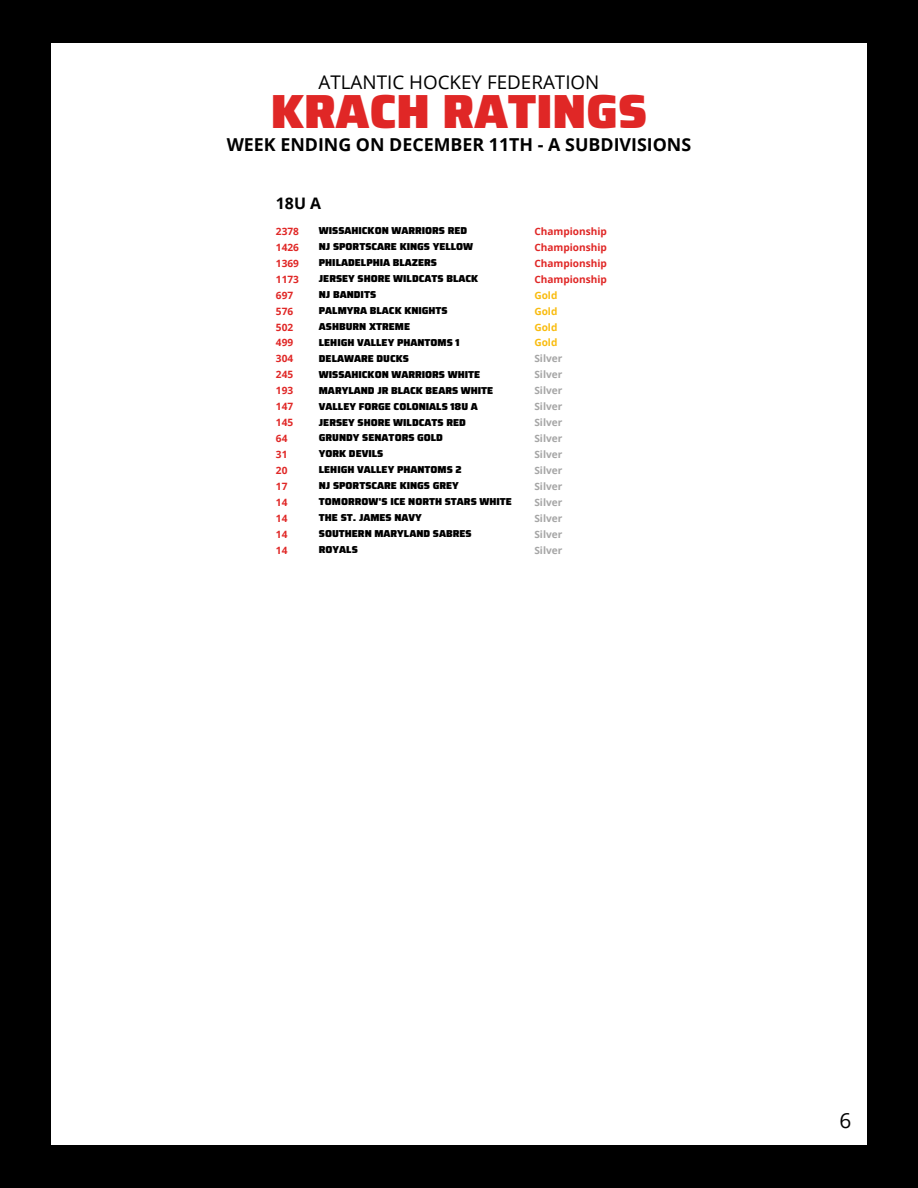
<style>
.page{position:relative;width:918px;height:1188px;background:#000}
.page>*{position:absolute;margin:0;border:0;box-sizing:border-box;transform-origin:0 0}
.t1{font:900 47.85px "Saira";color:#e02726}
.t2{font:20.85px "Open Sans";color:#010101}
.t3{font:18.9px "Open Sans";color:#010101}
.t4{font:700 17.85px "Open Sans";color:#010101}
.t5{font:700 15.9px "Open Sans";color:#010101}
.t6{font:900 10.05px/15.9px "Saira";color:#000}
.t7{font:700 10.05px/15.9px "Open Sans";color:#e02726}
.t8{font:700 10.05px/15.9px "Open Sans";color:#a6a6a6;text-align:justify}
.t9{font:700 10.05px/15.9px "Open Sans";color:#f9bc10;text-align:justify}
</style>
<div class="page">
<div style="left:51px;top:43px;width:816px;height:1101px;background:#fff"></div>
<h3 class="t3" style="left:318px;top:68px;width:283px">ATLANTIC HOCKEY FEDERATION</h3>
<h1 class="t1" style="left:271px;top:73px;width:378px">KRACH RATINGS</h1>
<h3 class="t4" style="left:227px;top:132px;width:466px">WEEK ENDING ON DECEMBER 11TH - A SUBDIVISIONS</h3>
<h3 class="t5" style="left:276px;top:192px;width:47px">18U A</h3>
<p class="t6" style="left:319px;top:222px;width:195px">WISSAHICKON WARRIORS RED<br>NJ SPORTSCARE KINGS YELLOW<br>PHILADELPHIA BLAZERS<br>JERSEY SHORE WILDCATS BLACK<br>NJ BANDITS<br>PALMYRA BLACK KNIGHTS<br>ASHBURN XTREME<br>LEHIGH VALLEY PHANTOMS 1<br>DELAWARE DUCKS<br>WISSAHICKON WARRIORS WHITE<br>MARYLAND JR BLACK BEARS WHITE<br>VALLEY FORGE COLONIALS 18U A<br>JERSEY SHORE WILDCATS RED<br>GRUNDY SENATORS GOLD<br>YORK DEVILS<br>LEHIGH VALLEY PHANTOMS 2<br>NJ SPORTSCARE KINGS GREY<br>TOMORROW'S ICE NORTH STARS WHITE<br>THE ST. JAMES NAVY<br>SOUTHERN MARYLAND SABRES<br>ROYALS</p>
<p class="t7" style="left:534px;top:223px;width:74px;text-align:justify">Championship Championship Championship Championship</p>
<p class="t7" style="left:276px;top:223px;width:25px">2378<br>1426<br>1369<br>1173<br>697<br>576<br>502<br>499<br>304<br>245<br>193<br>147<br>145<br>64<br>31<br>20<br>17<br>14<br>14<br>14<br>14</p>
<p class="t9" style="left:534px;top:287px;width:25px">Gold Gold Gold Gold</p>
<p class="t8" style="left:534px;top:351px;width:29px">Silver Silver Silver Silver Silver Silver Silver Silver Silver Silver Silver Silver Silver</p>
<h2 class="t2" style="left:840px;top:1106px;width:13px">6</h2>
</div>
